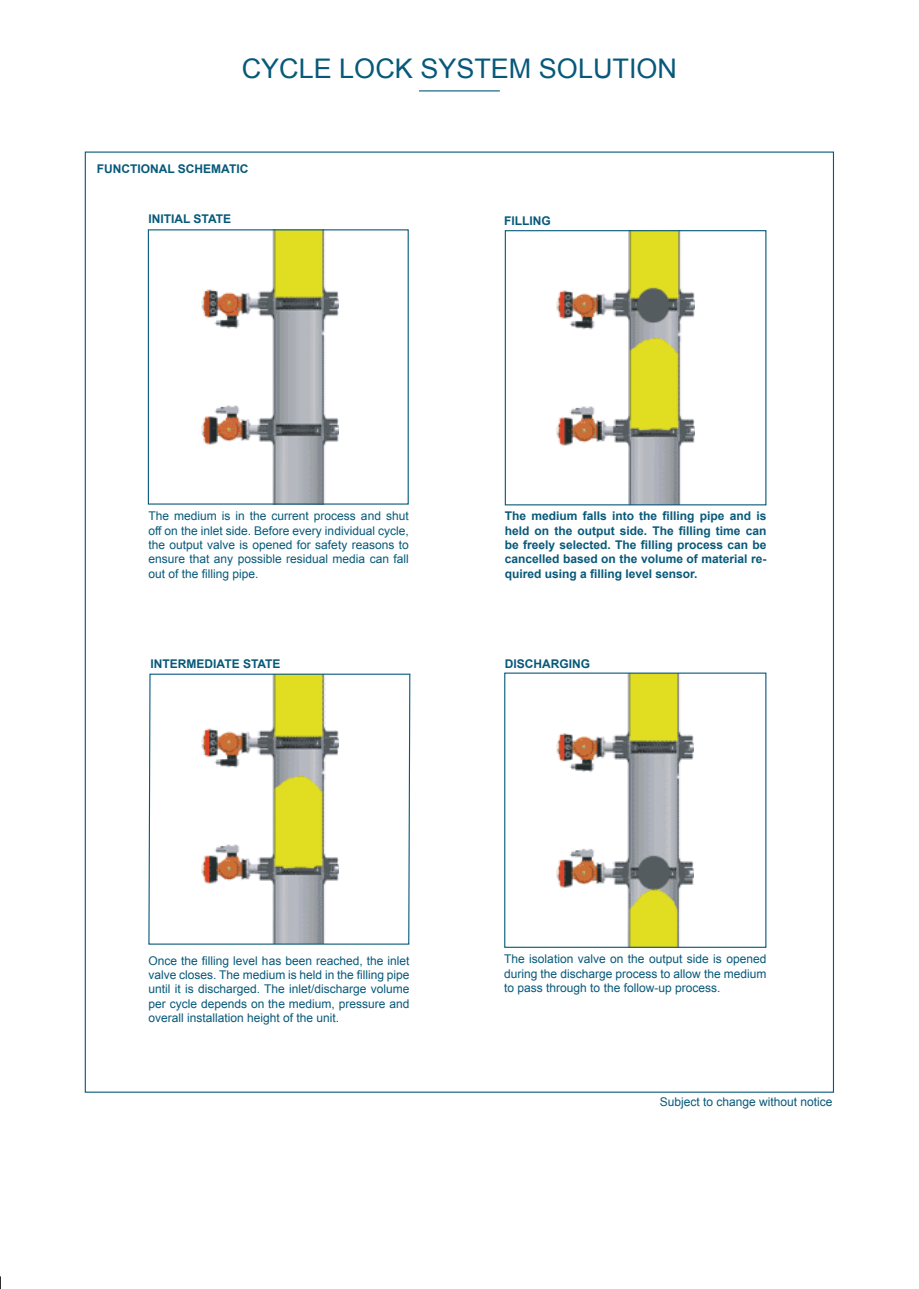
<style>
.page{position:relative;width:919px;height:1289px;background:#fff}
.page>*{position:absolute;margin:0;border:0;box-sizing:border-box;transform-origin:0 0}
.t1{font:27px "Arial";color:#07597a}
.t2{font:12px/14.4px "Arial";color:#07597a;text-align:justify}
.t3{font:700 12px/14.4px "Arial";color:#07597a;text-align:justify}
</style>
<div class="page">
<hr style="left:419px;top:90px;width:81px;height:1px;background:#07597a">
<img style="left:201px;top:231px;width:137px;height:271px">
<div style="left:148px;top:229px;width:261px;height:275px;border:1px solid #07597a"></div>
<img style="left:556px;top:232px;width:138px;height:271px">
<div style="left:504px;top:230px;width:262px;height:275px;border:1px solid #07597a"></div>
<svg style="left:148px;top:673px;width:263px;height:272px"></svg>
<img style="left:557px;top:674px;width:137px;height:271px">
<svg style="left:0;top:1276px;width:1px;height:12px"></svg>
<h1 class="t1" style="left:242px;top:50px;width:437px">CYCLE LOCK SYSTEM SOLUTION</h1>
<p class="t3" style="left:97px;top:162px;width:153px">FUNCTIONAL SCHEMATIC</p>
<p class="t3" style="left:148px;top:212px;width:84px">INITIAL STATE</p>
<p class="t3" style="left:504px;top:213px;width:48px">FILLING</p>
<p class="t2" style="left:148px;top:509px;width:262px">The medium is in the current process and shut off on the inlet side. Before every individual cycle, the output valve is opened for safety reasons to ensure that any possible residual media can fall out of the filling pipe.</p>
<p class="t3" style="left:504px;top:509px;width:263px">The medium falls into the filling pipe and is held on the output side. The filling time can be freely selected. The filling process can be cancelled based on the volume of material re&shy;quired using a filling level sensor.</p>
<p class="t3" style="left:150px;top:656px;width:131px">INTERMEDIATE STATE</p>
<p class="t3" style="left:504px;top:656px;width:87px">DISCHARGING</p>
<p class="t2" style="left:148px;top:953px;width:262px">Once the filling level has been reached, the inlet valve closes. The medium is held in the filling pipe until it is discharged. The inlet/discharge volume per cycle depends on the medium, pressure and overall installation height of the unit.</p>
<p class="t2" style="left:504px;top:951px;width:264px">The isolation valve on the output side is opened during the discharge process to allow the medium to pass through to the follow-up process.</p>
<p class="t2" style="left:659px;top:1094px;width:174px">Subject to change without notice</p>
</div>
